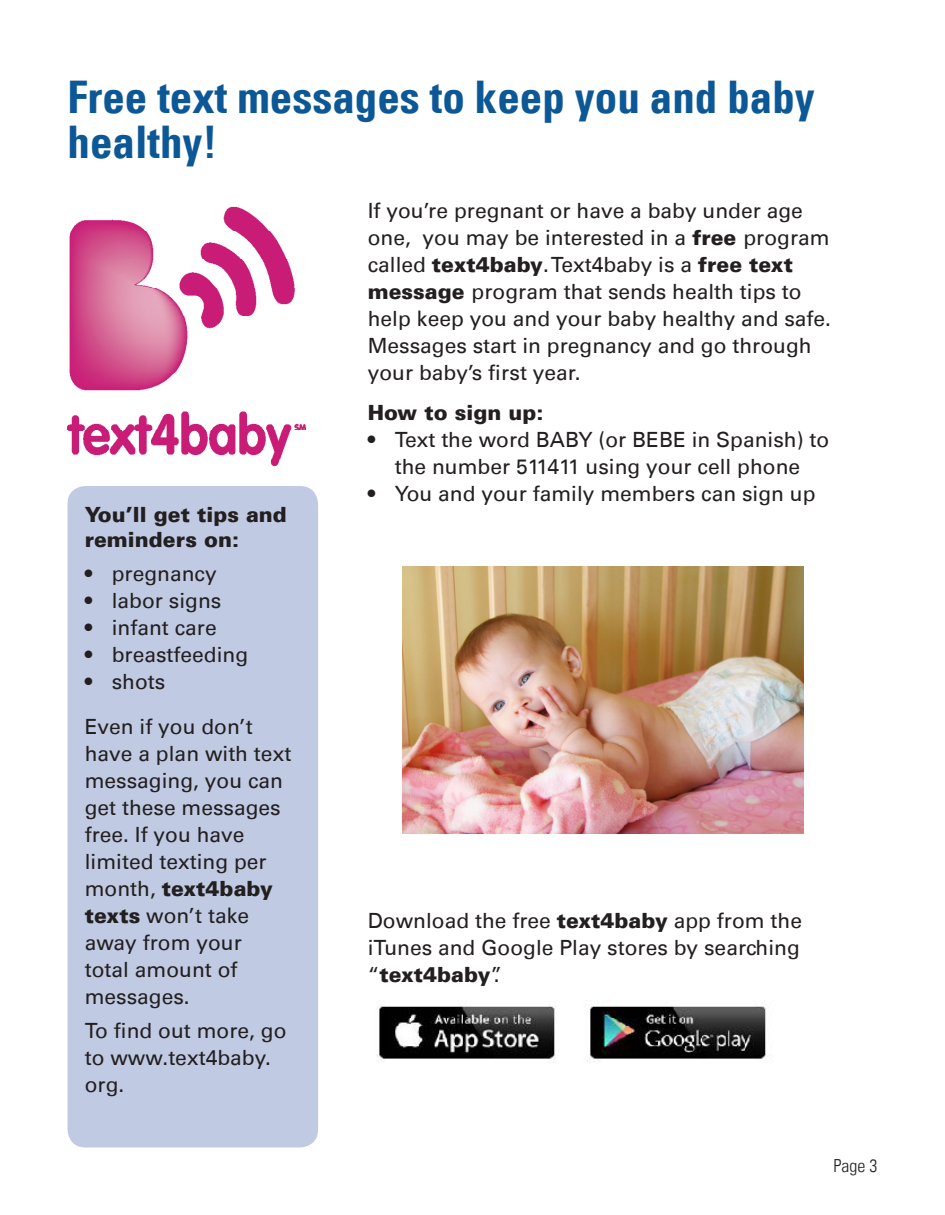
<style>
.page{position:relative;width:945px;height:1215px;background:#fff}
.page>*{position:absolute;margin:0;border:0;box-sizing:border-box;transform-origin:0 0}
.Page_heading{font:700 condensed 45px/45px "Univers LT";color:#0c5896}
.t1{font:21px/27px "Univers LT";color:#231f20}
.t2{font:900 21px/25.2px "Univers LT";color:#231f20}
.Page_number{font:300 condensed 18px "Univers LT";color:#231f20}
.s1{font-weight:900}
</style>
<div class="page">
<img style="left:68px;top:206px;width:238px;height:260px">
<div style="left:68px;top:486px;width:250px;height:662px;background:#c0cbe3;border-radius:18px"></div>
<img style="left:403px;top:567px;width:401px;height:267px">
<img style="left:376px;top:1000px;width:395px;height:63px">
<p class="Page_heading" style="left:68px;top:75px;width:749px">Free text messages to keep you and baby healthy!</p>
<p class="t2" style="left:85px;top:502px;width:204px">You’ll get tips and reminders on:</p>
<p class="t1" style="left:85px;top:560px;width:134px">• pregnancy</p>
<p class="t1" style="left:85px;top:587px;width:138px">• labor signs</p>
<p class="t1" style="left:85px;top:614px;width:134px">• infant care</p>
<p class="t1" style="left:85px;top:641px;width:165px">• breastfeeding</p>
<p class="t1" style="left:85px;top:668px;width:82px">• shots</p>
<p class="t1" style="left:85px;top:713px;width:208px">Even if you don’t have a plan with text messaging, you can get these messages free. If you have limited texting per month, <span class="s1">text4baby texts</span> won’t take away from your total amount of messages.</p>
<p class="t1" style="left:85px;top:1017px;width:203px">To find out more, go to www.text4baby. org.</p>
<p class="t1" style="left:368px;top:197px;width:465px">If you’re pregnant or have a baby under age one, you may be interested in a <span class="s1">free</span> program called <span class="s1">text4baby</span>. Text4baby is a <span class="s1">free text message</span> program that sends health tips to help keep you and your baby healthy and safe.<br>Messages start in pregnancy and go through your baby’s first year.</p>
<p class="t2" style="left:368px;top:400px;width:177px">How to sign up:</p>
<p class="t1" style="left:368px;top:426px;width:463px;text-align:center">• Text the word BABY (or BEBE in Spanish) to the number 511411 using your cell phone</p>
<p class="t1" style="left:368px;top:480px;width:449px">• You and your family members can sign up</p>
<p class="t1" style="left:368px;top:907px;width:436px;text-align:justify">Download the free <span class="s1">text4baby</span> app from the iTunes and Google Play stores by searching “<span class="s1">text4baby</span>”.</p>
<p class="Page_number" style="left:834px;top:1155px;width:45px">Page 3</p>
</div>
